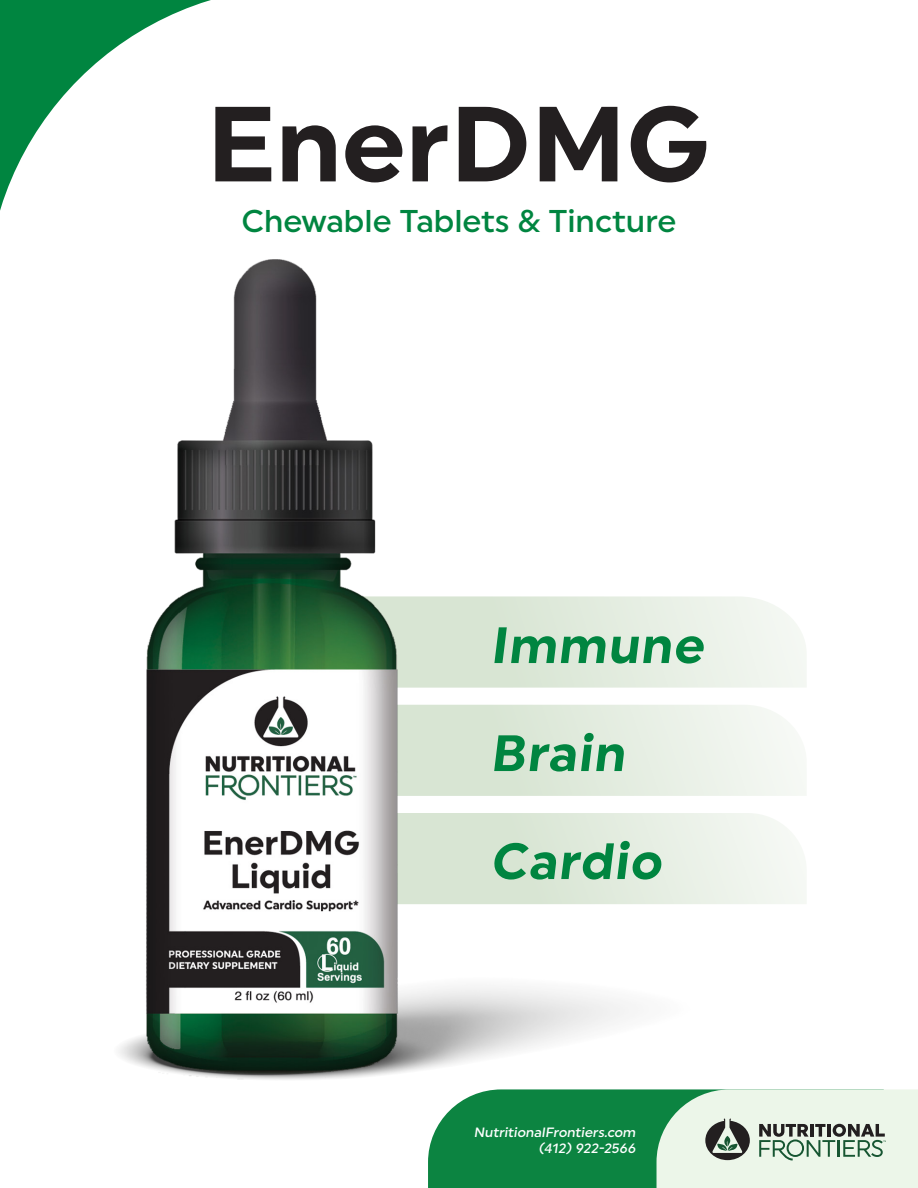
<style>
.page{position:relative;width:918px;height:1188px;background:#fff}
.page>*{position:absolute;margin:0;border:0;box-sizing:border-box;transform-origin:0 0}
.t1{font:700 106.5px "Uniform";color:#231f20}
.t2{font:51px "Uniform Regular 2";color:#008540}
.t3{font:500 31.5px "Uniform";color:#008540}
.t4{font:500 13.5px "Uniform";color:#fff}
</style>
<div class="page">
<svg style="left:0;top:0;width:211px;height:211px"></svg>
<div style="left:428px;top:1089px;width:229px;height:99px;background:#0c8441"></div>
<svg style="left:657px;top:1089px;width:261px;height:99px"></svg>
<svg style="left:692px;top:596px;width:114px;height:92px;fill:#f0f5ee"></svg>
<div style="left:692px;top:705px;width:114px;height:91px;background:#f1f6ef"></div>
<div style="left:692px;top:813px;width:114px;height:91px;background:#f0f5ee"></div>
<img style="left:119px;top:259px;width:573px;height:821px">
<p class="t1" style="left:207px;top:80px;width:506px">EnerDMG</p>
<p class="t3" style="left:242px;top:202px;width:436px">Chewable Tablets &amp; Tincture</p>
<p class="t2" style="left:490px;top:615px;width:222px">Immune</p>
<p class="t2" style="left:490px;top:723px;width:143px">Brain</p>
<p class="t2" style="left:490px;top:831px;width:180px">Cardio</p>
<p class="t4" style="left:474px;top:1124px;width:166px">NutritionalFrontiers.com</p>
<p class="t4" style="left:538px;top:1140px;width:101px">(412) 922-2566</p>
</div>
